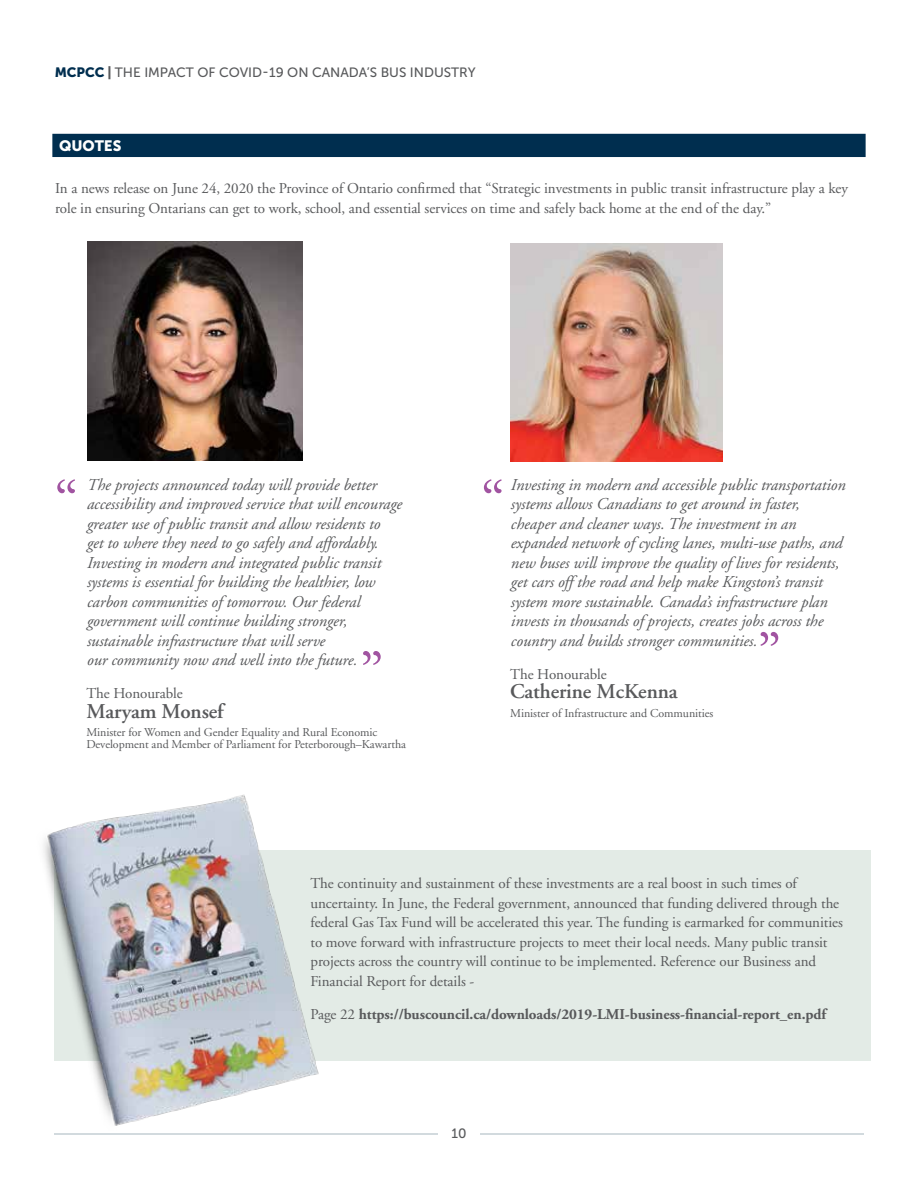
<style>
.page{position:relative;width:918px;height:1188px;background:#fff}
.page>*{position:absolute;margin:0;border:0;box-sizing:border-box;transform-origin:0 0}
.t1{font:60px "Adobe Garamond";color:#a154a1}
.t2{font:600 21px "Adobe Garamond";letter-spacing:-.005em;color:#58595b}
.t3{font:italic 16.5px/19.5px "Adobe Garamond";letter-spacing:-.005em;color:#58595b}
.t4{font:15px/19.5px "Adobe Garamond";letter-spacing:-.005em;color:#58595b}
.t5{font:700 15px "Adobe Garamond";letter-spacing:-.005em;color:#58595b}
.t6{font:15px "Museo Sans 900";letter-spacing:-.005em;color:#fff}
.t7{font:13.5px "Museo Sans 500";color:#58595b}
.t8{font:12px/12px "Adobe Garamond";letter-spacing:-.005em;color:#58595b}
.s1{font-family:"Museo Sans 900";color:#002e4f}
.s2{font-family:"Museo Sans 900"}
.s3{font-weight:400}
</style>
<div class="page">
<div style="left:52px;top:134px;width:814px;height:23px;background:#002e4f"></div>
<div style="left:54px;top:850px;width:817px;height:211px;background:#e3ebe6"></div>
<img style="left:510px;top:243px;width:212px;height:219px">
<img style="left:88px;top:241px;width:214px;height:219px">
<img style="left:43px;top:794px;width:276px;height:332px">
<hr style="left:54px;top:1133px;width:810px;height:2px;background:#c4ced4">
<div style="left:438px;top:1116px;width:42px;height:34px;background:#fff"></div>
<p class="t7" style="left:55px;top:65px;width:423px"><span class="s1">MCPCC</span> <span class="s2">|</span> THE IMPACT OF COVID-19 ON CANADA’S BUS INDUSTRY</p>
<p class="t6" style="left:59px;top:137px;width:64px">QUOTES</p>
<p class="t4" style="left:55px;top:179px;width:794px">In a news release on June 24, 2020 the Province of Ontario confirmed that “Strategic investments in public transit infrastructure play a key role in ensuring Ontarians can get to work, school, and essential services on time and safely back home at the end of the day.”</p>
<p class="t3" style="left:86px;top:475px;width:317px">The projects announced today will provide better accessibility and improved service that will encourage greater use of public transit and allow residents to<br>get to where they need to go safely and affordably.<br>Investing in modern and integrated public transit systems is essential for building the healthier, low carbon communities of tomorrow. Our federal government will continue building stronger, sustainable infrastructure that will serve<br>our community now and well into the future.</p>
<p class="t4" style="left:86px;top:684px;width:98px">The Honourable</p>
<p class="t2" style="left:86px;top:700px;width:139px">Maryam Monsef</p>
<p class="t8" style="left:86px;top:727px;width:321px">Minister for Women and Gender Equality and Rural Economic<br>Development and Member of Parliament for Peterborough–Kawartha</p>
<h1 class="t1" style="left:54px;top:471px;width:26px">“</h1>
<h1 class="t1" style="left:481px;top:471px;width:26px">“</h1>
<h1 class="t1" style="left:360px;top:642px;width:26px">”</h1>
<p class="t3" style="left:510px;top:475px;width:336px">Investing in modern and accessible public transportation systems allows Canadians to get around in faster, cheaper and cleaner ways. The investment in an expanded network of cycling lanes, multi-use paths, and new buses will improve the quality of lives for residents, get cars off the road and help make Kingston’s transit system more sustainable. Canada’s infrastructure plan invests in thousands of projects, creates jobs across the country and builds stronger communities.</p>
<p class="t4" style="left:510px;top:665px;width:98px">The Honourable</p>
<p class="t2" style="left:510px;top:680px;width:169px">Catherine McKenna</p>
<p class="t8" style="left:510px;top:707px;width:205px">Minister of Infrastructure and Communities</p>
<h1 class="t1" style="left:757px;top:623px;width:26px">”</h1>
<p class="t4" style="left:310px;top:874px;width:534px">The continuity and sustainment of these investments are a real boost in such times of uncertainty. In June, the Federal government, announced that funding delivered through the federal Gas Tax Fund will be accelerated this year. The funding is earmarked for communities to move forward with infrastructure projects to meet their local needs. Many public transit projects across the country will continue to be implemented. Reference our Business and Financial Report for details -</p>
<p class="t5" style="left:310px;top:1006px;width:517px"><span class="s3">Page 22</span> https://buscouncil.ca/downloads/2019-LMI-business-financial-report_en.pdf</p>
<p class="t7" style="left:451px;top:1126px;width:17px">10</p>
</div>
